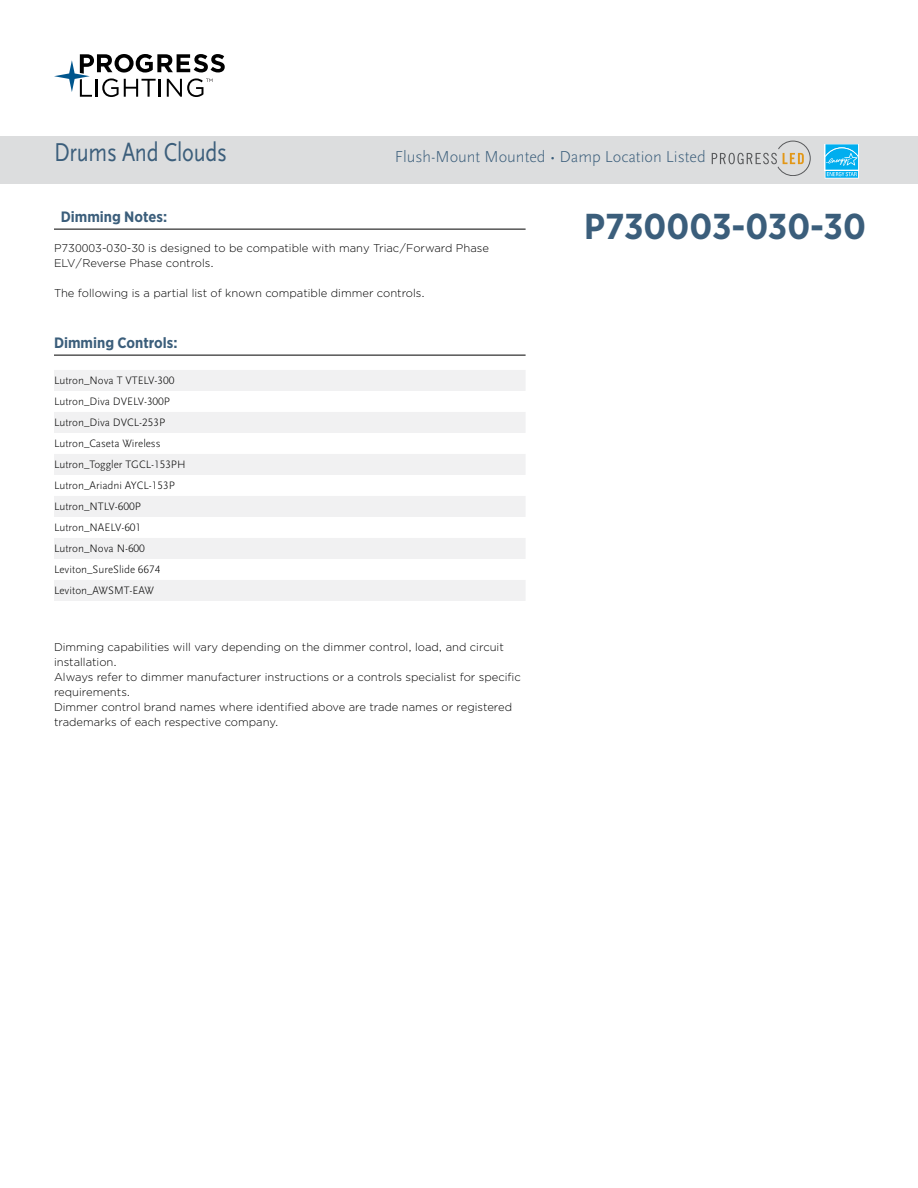
<style>
.page{position:relative;width:918px;height:1188px;background:#fff}
.page>*{position:absolute;margin:0;border:0;box-sizing:border-box;transform-origin:0 0}
.t1{font:700 36px "Gotham Narrow";color:#3b5e7b}
.t2{font:27px "Scala Sans Pro";letter-spacing:-.01em;color:#3b5e7b;scale:.82 1}
.t3{font:300 16.5px "Scala Sans Pro";color:#3b5e7b}
.t4{font:700 15px "Gotham Narrow";color:#3b5e7b}
.t5{font:300 11.25px/15px "Gotham";color:#000}
.t6{font:300 11.25px/21px "Scala Sans Pro";color:#000}
</style>
<div class="page">
<svg style="left:54px;top:54px;width:171px;height:43px"></svg>
<hr style="left:54px;top:229px;width:472px;height:1px;background:#000">
<hr style="left:54px;top:355px;width:472px;height:1px;background:#000">
<div style="left:54px;top:370px;width:472px;height:21px;background:#f1f1f2"></div>
<div style="left:54px;top:412px;width:472px;height:21px;background:#f1f1f2"></div>
<div style="left:54px;top:454px;width:472px;height:21px;background:#f1f1f2"></div>
<div style="left:54px;top:496px;width:472px;height:21px;background:#f1f1f2"></div>
<div style="left:54px;top:538px;width:472px;height:21px;background:#f1f1f2"></div>
<div style="left:54px;top:580px;width:472px;height:21px;background:#f1f1f2"></div>
<div style="left:0;top:137px;width:918px;height:47px;background:#dcddde"></div>
<svg style="left:712px;top:141px;width:98px;height:35px"></svg>
<svg style="left:825px;top:144px;width:34px;height:35px"></svg>
<h2 class="t2" style="left:54px;top:137px;width:213px">Drums And Clouds</h2>
<h3 class="t3" style="left:395px;top:147px;width:313px">Flush-Mount Mounted • Damp Location Listed</h3>
<h3 class="t4" style="left:61px;top:207px;width:108px">Dimming Notes:</h3>
<p class="t5" style="left:54px;top:240px;width:437px">P730003-030-30 is designed to be compatible with many Triac/Forward Phase<br>ELV/Reverse Phase controls.</p>
<p class="t5" style="left:54px;top:285px;width:372px">The following is a partial list of known compatible dimmer controls.</p>
<h3 class="t4" style="left:54px;top:333px;width:125px">Dimming Controls:</h3>
<p class="t6" style="left:54px;top:370px;width:133px">Lutron_Nova T VTELV-300<br>Lutron_Diva DVELV-300P<br>Lutron_Diva DVCL-253P<br>Lutron_Caseta Wireless<br>Lutron_Toggler TGCL-153PH<br>Lutron_Ariadni AYCL-153P<br>Lutron_NTLV-600P<br>Lutron_NAELV-601<br>Lutron_Nova N-600<br>Leviton_SureSlide 6674<br>Leviton_AWSMT-EAW</p>
<p class="t5" style="left:54px;top:639px;width:468px">Dimming capabilities will vary depending on the dimmer control, load, and circuit installation.<br>Always refer to dimmer manufacturer instructions or a controls specialist for specific requirements.<br>Dimmer control brand names where identified above are trade names or registered trademarks of each respective company.</p>
<h1 class="t1" style="left:584px;top:203px;width:283px">P730003-030-30</h1>
</div>
